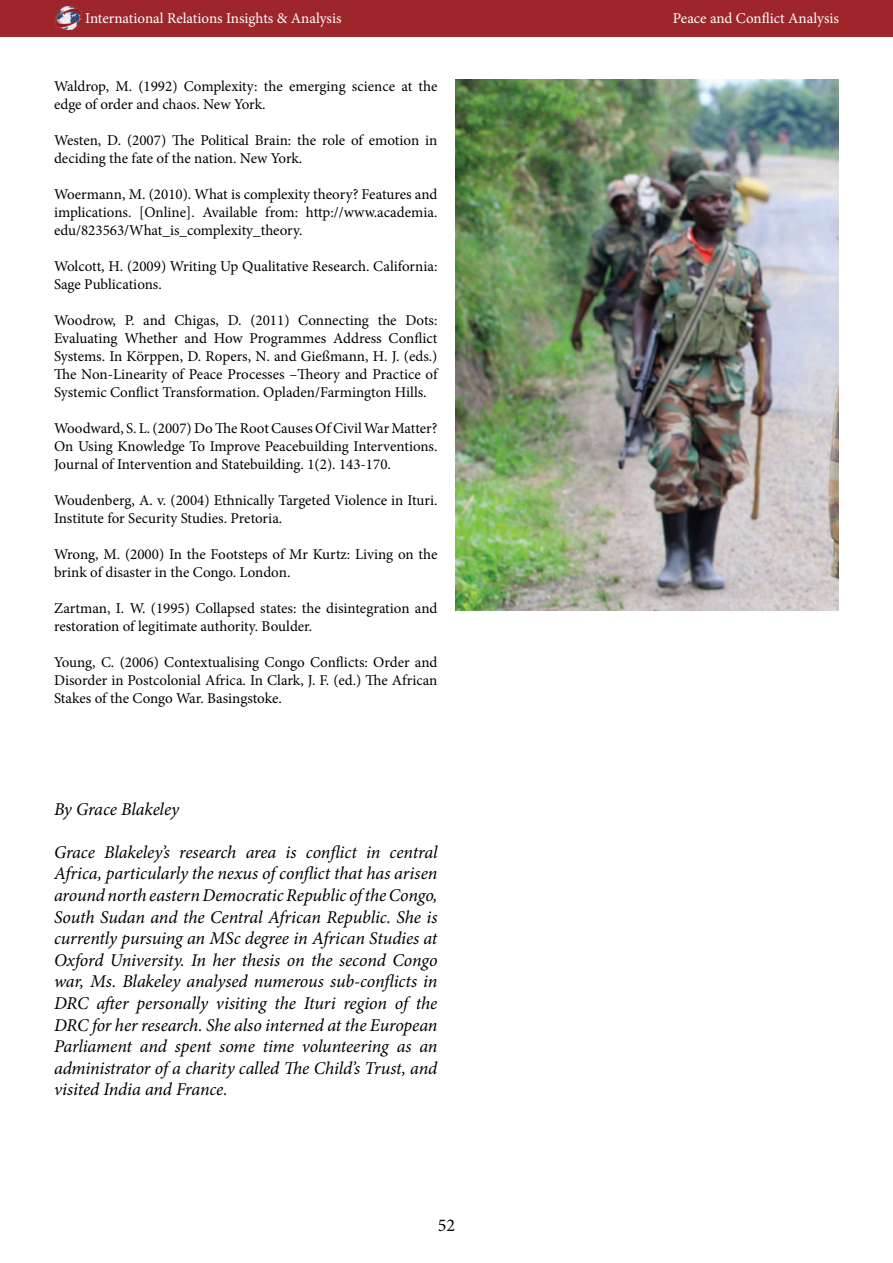
<style>
.page{position:relative;width:893px;height:1263px;background:#fff}
.page>*{position:absolute;margin:0;border:0;box-sizing:border-box;transform-origin:0 0}
.t1{font:italic 18px/21.6px "Minion Pro";letter-spacing:-.005em;color:#000;text-align:justify}
.t2{font:18px "Minion Pro";color:#000}
.t3{font:15px/18px "Minion Pro";color:#000}
.t4{font:15px "Minion Pro";color:#fff}
</style>
<div class="page">
<div style="left:0;top:0;width:893px;height:37px;background:#9e262a"></div>
<img style="left:55px;top:7px;width:26px;height:23px">
<img style="left:455px;top:80px;width:384px;height:531px">
<p class="t4" style="left:85px;top:8px;width:258px">International Relations Insights &amp; Analysis</p>
<p class="t4" style="left:673px;top:8px;width:168px">Peace and Conflict Analysis</p>
<p class="t3" style="left:54px;top:77px;width:385px">Waldrop, M. (1992) Complexity: the emerging science at the edge of order and chaos. New York.</p>
<p class="t3" style="left:54px;top:131px;width:385px">Westen, D. (2007) The Political Brain: the role of emotion in deciding the fate of the nation. New York.</p>
<p class="t3" style="left:54px;top:185px;width:385px;text-align:justify">Woermann, M. (2010). What is complexity theory? Features and implications. [Online]. Available from: http://www.academia. edu/823563/What_is_complexity_theory.</p>
<p class="t3" style="left:54px;top:257px;width:385px">Wolcott, H. (2009) Writing Up Qualitative Research. California:<br>Sage Publications.</p>
<p class="t3" style="left:54px;top:311px;width:385px;text-align:justify">Woodrow, P. and Chigas, D. (2011) Connecting the Dots:<br>Evaluating Whether and How Programmes Address Conflict Systems. In Körppen, D. Ropers, N. and Gießmann, H. J. (eds.)<br>The Non-Linearity of Peace Processes –Theory and Practice of Systemic Conflict Transformation. Opladen/Farmington Hills.</p>
<p class="t3" style="left:54px;top:419px;width:385px;text-align:justify">Woodward, S. L. (2007) Do The Root Causes Of Civil War Matter?<br>On Using Knowledge To Improve Peacebuilding Interventions.<br>Journal of Intervention and Statebuilding. 1(2). 143-170.</p>
<p class="t3" style="left:54px;top:491px;width:385px">Woudenberg, A. v. (2004) Ethnically Targeted Violence in Ituri.<br>Institute for Security Studies. Pretoria.</p>
<p class="t3" style="left:54px;top:545px;width:385px">Wrong, M. (2000) In the Footsteps of Mr Kurtz: Living on the brink of disaster in the Congo. London.</p>
<p class="t3" style="left:54px;top:599px;width:385px">Zartman, I. W. (1995) Collapsed states: the disintegration and restoration of legitimate authority. Boulder.</p>
<p class="t3" style="left:54px;top:653px;width:385px;text-align:justify">Young, C. (2006) Contextualising Congo Conflicts: Order and Disorder in Postcolonial Africa. In Clark, J. F. (ed.) The African Stakes of the Congo War. Basingstoke.</p>
<p class="t1" style="left:54px;top:798px;width:127px">By Grace Blakeley</p>
<p class="t1" style="left:54px;top:841px;width:385px">Grace Blakeley’s research area is conflict in central Africa, particularly the nexus of conflict that has arisen around north eastern Democratic Republic of the Congo, South Sudan and the Central African Republic. She is currently pursuing an MSc degree in African Studies at Oxford University. In her thesis on the second Congo war, Ms. Blakeley analysed numerous sub-conflicts in DRC after personally visiting the Ituri region of the DRC for her research. She also interned at the European Parliament and spent some time volunteering as an administrator of a charity called The Child’s Trust, and visited India and France.</p>
<p class="t2" style="left:438px;top:1213px;width:19px">52</p>
</div>
